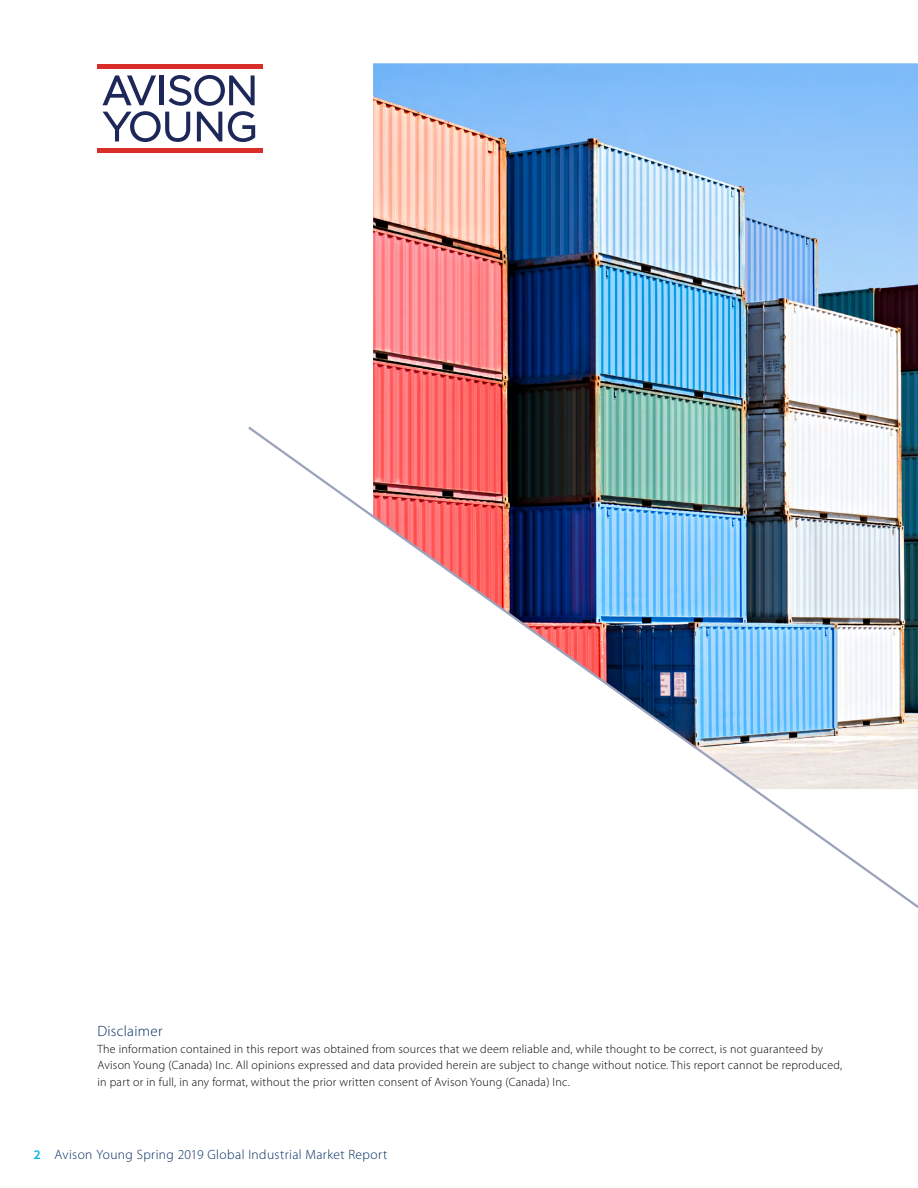
<style>
.page{position:relative;width:918px;height:1188px;background:#fff}
.page>*{position:absolute;margin:0;border:0;box-sizing:border-box;transform-origin:0 0}
.t1{font:300 15px "Myriad Pro";letter-spacing:.02em;color:#002b60}
.t2{font:300 13.5px "Myriad Pro";letter-spacing:.035em;color:#002b60}
.t3{font:300 12px/16.5px "Myriad Pro";letter-spacing:.02em;color:#000}
.s1{font-family:"Source Sans Pro";font-weight:600;color:#00b4df}
</style>
<div class="page">
<img style="left:373px;top:63px;width:545px;height:361px">
<img style="left:248px;top:424px;width:670px;height:484px">
<div style="left:97px;top:64px;width:166px;height:5px;background:#d92d27"></div>
<div style="left:97px;top:148px;width:166px;height:5px;background:#d92d27"></div>
<svg style="left:103px;top:75px;width:152px;height:67px"></svg>
<p class="t1" style="left:98px;top:1022px;width:66px">Disclaimer</p>
<p class="t3" style="left:98px;top:1040px;width:746px">The information contained in this report was obtained from sources that we deem reliable and, while thought to be correct, is not guaranteed by<br>Avison Young (Canada) Inc. All opinions expressed and data provided herein are subject to change without notice. This report cannot be reproduced, in part or in full, in any format, without the prior written consent of Avison Young (Canada) Inc.</p>
<p class="t2" style="left:34px;top:1146px;width:355px"><span class="s1">2</span> Avison Young Spring 2019 Global Industrial Market Report</p>
</div>
